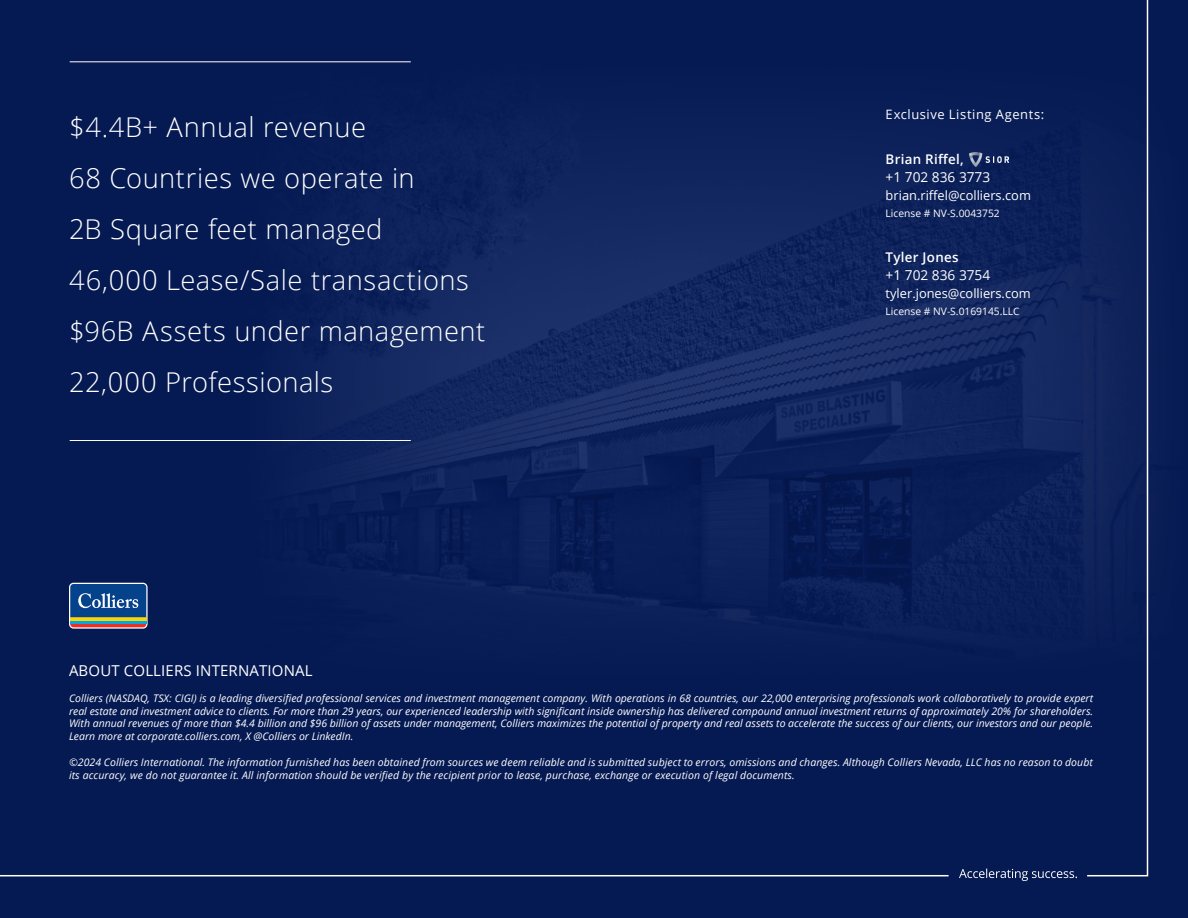
<style>
.page{position:relative;width:1188px;height:918px;background:#051952}
.page>*{position:absolute;margin:0;border:0;box-sizing:border-box;transform-origin:0 0}
.t1{font:300 27.3px "Open Sans";letter-spacing:.02em;color:#fff}
.t2{font:15px "Open Sans";letter-spacing:.01em;color:#fff}
.t3{font:13.65px "Open Sans";color:#fff}
.t4{font:600 13.35px "Open Sans";letter-spacing:.02em;color:#fff}
.t5{font:12.9px "Open Sans";color:#fff}
.t6{font:12.9px "Open Sans";letter-spacing:.045em;color:#fff}
.t7{font:italic 10.5px/12.6px "Open Sans";letter-spacing:.01em;color:#fff;text-align:justify}
.t8{font:10.2px "Open Sans";color:#fff}
</style>
<div class="page">
<img style="left:240px;top:61px;width:846px;height:568px">
<hr style="left:0;top:875px;width:949px;height:1px;background:#fff">
<svg style="left:1086px;top:0;width:63px;height:877px"></svg>
<svg style="left:959px;top:869px;width:118px;height:12px"></svg>
<img style="left:970px;top:153px;width:39px;height:13px">
<hr style="left:70px;top:62px;width:341px;height:1px;background:#fff">
<hr style="left:70px;top:440px;width:341px;height:1px;background:#fff">
<svg style="left:69px;top:583px;width:79px;height:46px"></svg>
<hr style="left:70px;top:621px;width:76px;height:3px;background:#00a8e4">
<svg style="left:70px;top:617px;width:76px;height:4px"></svg>
<svg style="left:70px;top:624px;width:76px;height:3px"></svg>
<svg style="left:70px;top:584px;width:76px;height:33px;background:#215798"></svg>
<p class="t1" style="left:69px;top:108px;width:299px">$4.4B+ Annual revenue</p>
<p class="t1" style="left:69px;top:159px;width:347px">68 Countries we operate in</p>
<p class="t1" style="left:69px;top:210px;width:315px">2B Square feet managed</p>
<p class="t1" style="left:69px;top:261px;width:401px">46,000 Lease/Sale transactions</p>
<p class="t1" style="left:69px;top:312px;width:418px">$96B Assets under management</p>
<p class="t1" style="left:69px;top:363px;width:266px">22,000 Professionals</p>
<p class="t6" style="left:886px;top:106px;width:160px">Exclusive Listing Agents:</p>
<p class="t4" style="left:886px;top:150px;width:79px">Brian Riffel,</p>
<p class="t3" style="left:886px;top:168px;width:106px">+1 702 836 3773</p>
<p class="t5" style="left:886px;top:187px;width:147px">brian.riffel@colliers.com</p>
<p class="t8" style="left:886px;top:206px;width:116px">License # NV-S.0043752</p>
<p class="t4" style="left:886px;top:248px;width:74px">Tyler Jones</p>
<p class="t3" style="left:886px;top:266px;width:106px">+1 702 836 3754</p>
<p class="t5" style="left:886px;top:285px;width:147px">tyler.jones@colliers.com</p>
<p class="t8" style="left:886px;top:304px;width:136px">License # NV-S.0169145.LLC</p>
<p class="t2" style="left:69px;top:660px;width:245px">ABOUT COLLIERS INTERNATIONAL</p>
<p class="t7" style="left:69px;top:692px;width:1026px">Colliers (NASDAQ, TSX: CIGI) is a leading diversified professional services and investment management company. With operations in 68 countries, our 22,000 enterprising professionals work collaboratively to provide expert real estate and investment advice to clients. For more than 29 years, our experienced leadership with significant inside ownership has delivered compound annual investment returns of approximately 20% for shareholders.<br>With annual revenues of more than $4.4 billion and $96 billion of assets under management, Colliers maximizes the potential of property and real assets to accelerate the success of our clients, our investors and our people.<br>Learn more at corporate.colliers.com, X @Colliers or LinkedIn.</p>
<p class="t7" style="left:69px;top:755px;width:1026px;line-height:13.5px">©2024 Colliers International. The information furnished has been obtained from sources we deem reliable and is submitted subject to errors, omissions and changes. Although Colliers Nevada, LLC has no reason to doubt its accuracy, we do not guarantee it. All information should be verified by the recipient prior to lease, purchase, exchange or execution of legal documents.</p>
</div>
